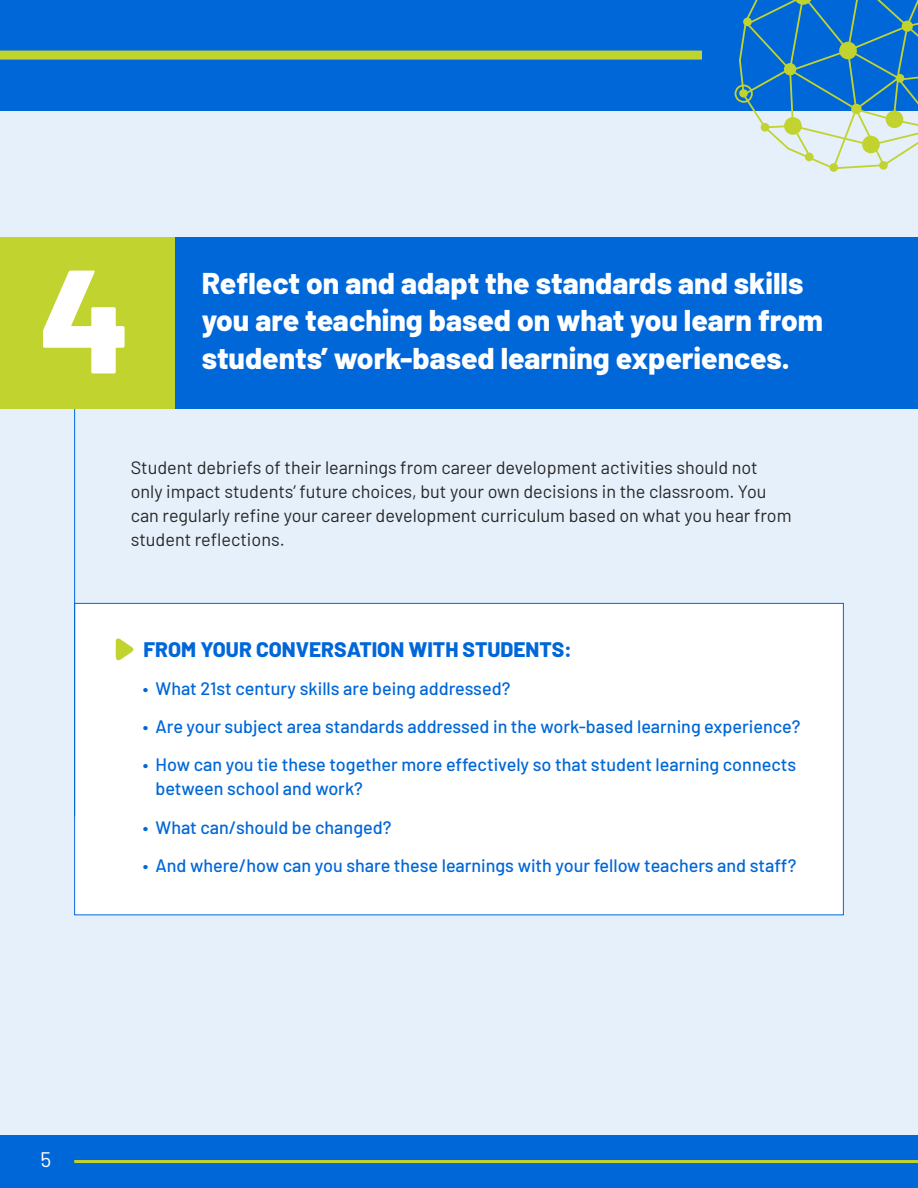
<style>
.page{position:relative;width:918px;height:1188px;background:#e6f0fb}
.page>*{position:absolute;margin:0;border:0;box-sizing:border-box;transform-origin:0 0}
.Barlow_Large{font:800 147px "Barlow";color:#fff}
.HEADER_FOR_NUMBERED_ITEMS{font:800 30px/37.5px "Barlow";color:#fff}
.Barlow_Large-2{font:800 21px "Barlow";color:#0067d8}
.t1{font:21px "Barlow";color:#fff}
.CALL_OUT_TEXT{font:500 18px/24px "Barlow";color:#0067d8}
.BODY_TEXT{font:18px/24px "Barlow";color:#262626}
</style>
<div class="page">
<div style="left:0;top:0;width:918px;height:110px;background:#0067d8"></div>
<div style="left:0;top:1135px;width:918px;height:53px;background:#0067d8"></div>
<hr style="left:74px;top:1160px;width:844px;height:3px;background:#c1d32f">
<div style="left:0;top:51px;width:702px;height:9px;background:#c1d32f"></div>
<svg style="left:735px;top:0;width:183px;height:172px"></svg>
<div style="left:175px;top:237px;width:743px;height:171px;background:#0067d8"></div>
<div style="left:75px;top:603px;width:768px;height:312px;background:#fff"></div>
<svg style="left:115px;top:638px;width:19px;height:23px"></svg>
<hr style="left:74px;top:408px;width:1px;height:408px;background:#0067d8">
<div style="left:0;top:237px;width:175px;height:171px;background:#c1d32f"></div>
<p class="Barlow_Large" style="left:39px;top:211px;width:93px">4</p>
<p class="HEADER_FOR_NUMBERED_ITEMS" style="left:202px;top:262px;width:623px">Reflect on and adapt the standards and skills you are teaching based on what you learn from students’ work-based learning experiences.</p>
<p class="BODY_TEXT" style="left:131px;top:454px;width:662px">Student debriefs of their learnings from career development activities should not only impact students’ future choices, but your own decisions in the classroom. You can regularly refine your career development curriculum based on what you hear from student reflections.</p>
<p class="Barlow_Large-2" style="left:144px;top:634px;width:430px">FROM YOUR CONVERSATION WITH STUDENTS:</p>
<p class="CALL_OUT_TEXT" style="left:143px;top:675px;width:369px">• What 21st century skills are being addressed?</p>
<p class="CALL_OUT_TEXT" style="left:143px;top:714px;width:659px">• Are your subject area standards addressed in the work-based learning experience?</p>
<p class="CALL_OUT_TEXT" style="left:156px;top:752px;width:642px;text-indent:-13px">• How can you tie these together more effectively so that student learning connects between school and work?</p>
<p class="CALL_OUT_TEXT" style="left:143px;top:814px;width:250px">• What can/should be changed?</p>
<p class="CALL_OUT_TEXT" style="left:143px;top:852px;width:655px">• And where/how can you share these learnings with your fellow teachers and staff?</p>
<p class="t1" style="left:41px;top:1145px;width:12px">5</p>
</div>
